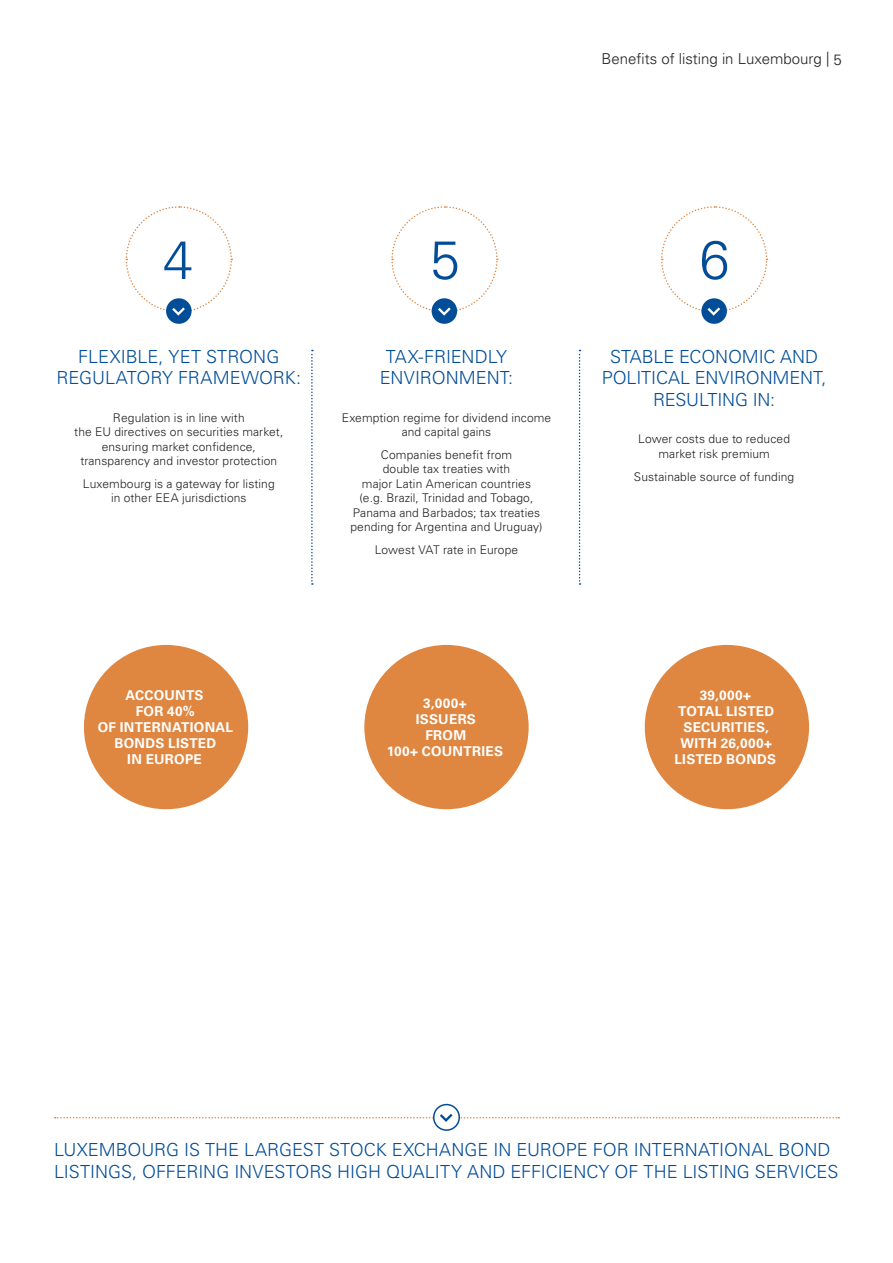
<style>
.page{position:relative;width:893px;height:1263px;background:#fff}
.page>*{position:absolute;margin:0;border:0;box-sizing:border-box;transform-origin:0 0}
.t1{font:300 54px "Univers LT Std";color:#014d97}
.Introduction{font:300 18px/21.6px "Univers LT Std";letter-spacing:-.005em;color:#014d97;text-align:center}
.t2{font:300 15px "Univers LT Std";color:#231f20}
.t3{font:700 13.5px/16.2px "Univers LT Std";letter-spacing:.02em;color:#fff;text-align:center}
.Body_Bullet{font:300 12px/14.4px "Univers LT Std";letter-spacing:.01em;color:#231f20;text-align:center}
</style>
<div class="page">
<div style="left:84px;top:645px;width:164px;height:164px;background:#df8641;border-radius:50%"></div>
<div style="left:364px;top:645px;width:165px;height:164px;background:#df8641;border-radius:50%"></div>
<div style="left:645px;top:645px;width:164px;height:164px;background:#df8641;border-radius:50%"></div>
<div style="left:166px;top:298px;width:26px;height:26px;background:#014d97;border-radius:50%"></div>
<svg style="left:125px;top:206px;width:108px;height:110px"></svg>
<div style="left:432px;top:298px;width:25px;height:26px;background:#014d97;border-radius:50%"></div>
<svg style="left:391px;top:206px;width:107px;height:110px"></svg>
<div style="left:701px;top:298px;width:26px;height:26px;background:#014d97;border-radius:50%"></div>
<svg style="left:661px;top:206px;width:107px;height:110px"></svg>
<svg style="left:311px;top:350px;width:2px;height:235px"></svg>
<svg style="left:579px;top:350px;width:2px;height:235px"></svg>
<div style="left:433px;top:1104px;width:27px;height:27px;border:2px solid #014d97;border-radius:50%"></div>
<svg style="left:55px;top:1114px;width:784px;height:8px"></svg>
<p class="t2" style="left:601px;top:50px;width:242px">Benefits of listing in Luxembourg | 5</p>
<p class="t1" style="left:163px;top:227px;width:32px">4</p>
<p class="t1" style="left:430px;top:227px;width:32px">5</p>
<p class="t1" style="left:699px;top:227px;width:32px">6</p>
<p class="Introduction" style="left:56px;top:346px;width:246px">FLEXIBLE, YET STRONG<br>REGULATORY FRAMEWORK:</p>
<p class="Body_Bullet" style="left:74px;top:410px;width:211px">Regulation is in line with<br>the EU directives on securities market, ensuring market confidence, transparency and investor protection</p>
<p class="Body_Bullet" style="left:83px;top:476px;width:193px">Luxembourg is a gateway for listing in other EEA jurisdictions</p>
<p class="Introduction" style="left:380px;top:346px;width:135px">TAX-FRIENDLY<br>ENVIRONMENT:</p>
<p class="Body_Bullet" style="left:342px;top:410px;width:211px">Exemption regime for dividend income and capital gains</p>
<p class="Body_Bullet" style="left:350px;top:448px;width:194px">Companies benefit from<br>double tax treaties with<br>major Latin American countries (e.g. Brazil, Trinidad and Tobago,<br>Panama and Barbados; tax treaties pending for Argentina and Uruguay)</p>
<p class="Body_Bullet" style="left:375px;top:542px;width:145px">Lowest VAT rate in Europe</p>
<p class="Introduction" style="left:602px;top:346px;width:226px">STABLE ECONOMIC AND<br>POLITICAL ENVIRONMENT,<br>RESULTING IN:</p>
<p class="Body_Bullet" style="left:638px;top:432px;width:153px">Lower costs due to reduced market risk premium</p>
<p class="Body_Bullet" style="left:634px;top:469px;width:162px">Sustainable source of funding</p>
<p class="t3" style="left:98px;top:687px;width:137px">ACCOUNTS<br>FOR 40%<br>OF INTERNATIONAL<br>BONDS LISTED<br>IN EUROPE</p>
<p class="t3" style="left:387px;top:695px;width:118px">3,000+<br>ISSUERS<br>FROM<br>100+ COUNTRIES</p>
<p class="t3" style="left:674px;top:687px;width:103px">39,000+<br>TOTAL LISTED<br>SECURITIES,<br>WITH 26,000+<br>LISTED BONDS</p>
<p class="Introduction" style="left:54px;top:1139px;width:786px;text-align:left">LUXEMBOURG IS THE LARGEST STOCK EXCHANGE IN EUROPE FOR INTERNATIONAL BOND<br>LISTINGS, OFFERING INVESTORS HIGH QUALITY AND EFFICIENCY OF THE LISTING SERVICES</p>
</div>
